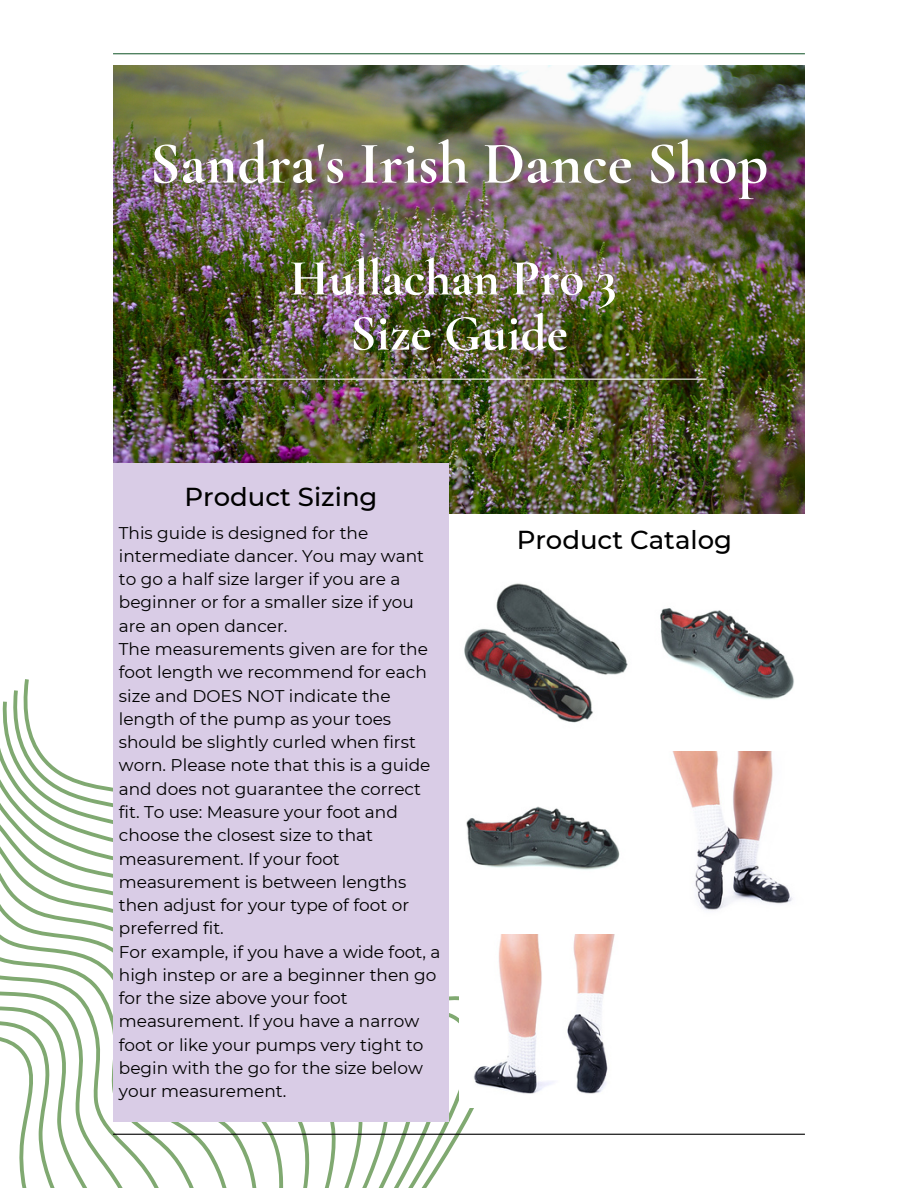
<style>
.page{position:relative;width:918px;height:1188px;background:#fff}
.page>*{position:absolute;margin:0;border:0;box-sizing:border-box;transform-origin:0 0}
.t1{font:700 60px "Cormorant Garamond";color:#fff}
.t2{font:700 51.15px "Cormorant Garamond";color:#fff}
.t3{font:500 25.95px "Montserrat";color:#000}
.t4{font:16.95px/23.2px "Montserrat";color:#000}
</style>
<div class="page">
<img style="left:113px;top:66px;width:692px;height:448px">
<svg style="left:0;top:823px;width:321px;height:365px"></svg>
<svg style="left:0;top:834px;width:304px;height:354px"></svg>
<svg style="left:0;top:845px;width:286px;height:343px"></svg>
<svg style="left:0;top:856px;width:270px;height:332px"></svg>
<div style="left:113px;top:463px;width:336px;height:658px;background:#d9cce6"></div>
<hr style="left:113px;top:53px;width:692px;height:1px;background:#29663d">
<hr style="left:211px;top:379px;width:495px;height:1px;background:#fff">
<hr style="left:113px;top:1134px;width:692px;height:1px;background:#000">
<img style="left:464px;top:583px;width:164px;height:140px">
<img style="left:660px;top:608px;width:134px;height:92px">
<img style="left:466px;top:806px;width:154px;height:64px">
<img style="left:473px;top:935px;width:142px;height:159px">
<img style="left:673px;top:752px;width:120px;height:159px">
<p class="t1" style="left:150px;top:127px;width:620px">Sandra's Irish Dance Shop</p>
<p class="t2" style="left:290px;top:247px;width:328px">Hullachan Pro 3</p>
<p class="t2" style="left:350px;top:302px;width:220px">Size Guide</p>
<p class="t3" style="left:185px;top:480px;width:194px">Product Sizing</p>
<p class="t4" style="left:119px;top:521px;width:307px">This guide is designed for the intermediate dancer. You may want to go a half size larger if you are a beginner or for a smaller size if you are an open dancer.</p>
<p class="t4" style="left:119px;top:637px;width:313px">The measurements given are for the foot length we recommend for each size and DOES NOT indicate the length of the pump as your toes should be slightly curled when first worn. Please note that this is a guide and does not guarantee the correct fit. To use: Measure your foot and choose the closest size to that measurement. If your foot measurement is between lengths then adjust for your type of foot or preferred fit.</p>
<p class="t4" style="left:119px;top:940px;width:323px">For example, if you have a wide foot, a high instep or are a beginner then go for the size above your foot measurement. If you have a narrow foot or like your pumps very tight to begin with the go for the size below your measurement.</p>
<p class="t3" style="left:517px;top:524px;width:217px">Product Catalog</p>
</div>
